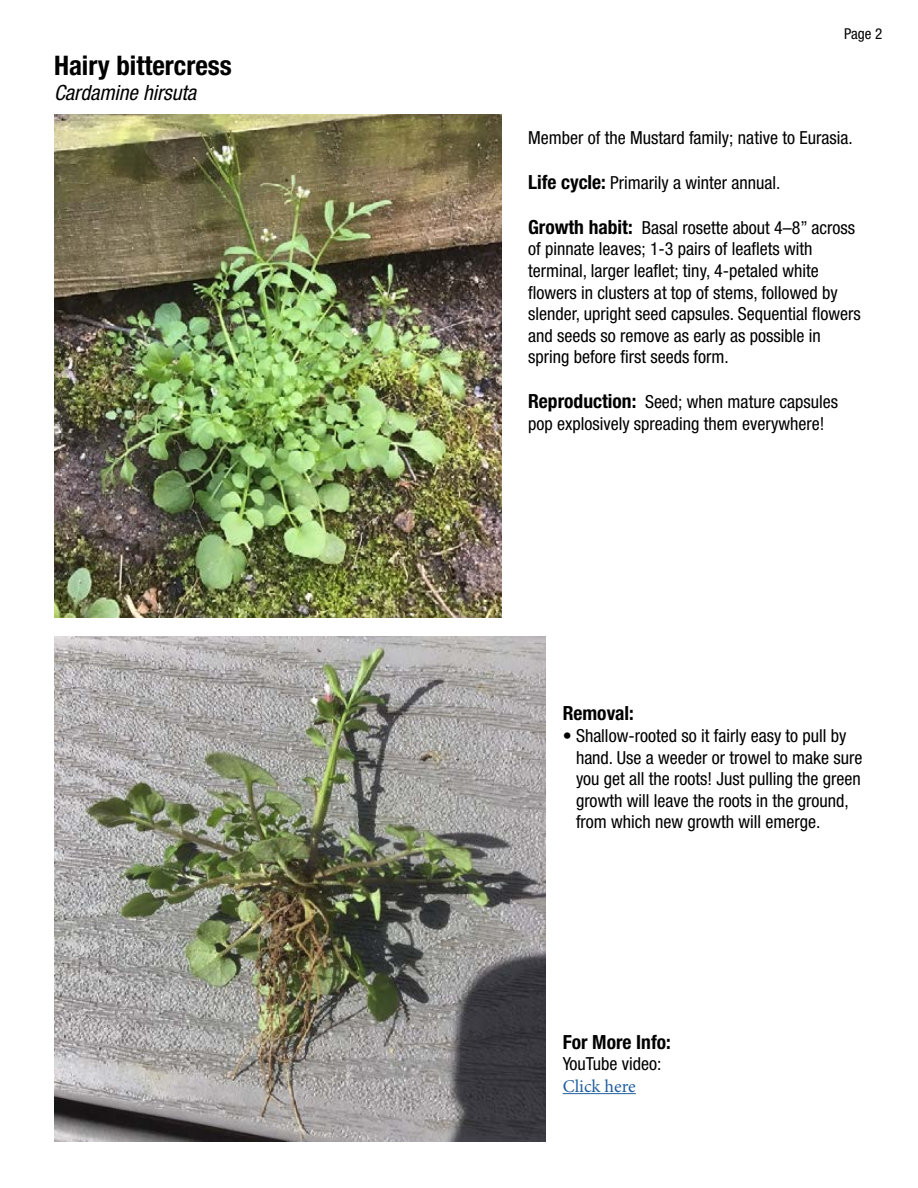
<style>
.page{position:relative;width:918px;height:1188px;background:#fff}
.page>*{position:absolute;margin:0;border:0;box-sizing:border-box;transform-origin:0 0}
.t1{font:700 condensed 27px "Helvetica Neue";color:#000}
.t2{font:italic condensed 21px "Helvetica Neue";color:#000}
.t3{font:700 condensed 19.5px "Helvetica Neue";color:#000}
.t4{font:condensed 18px/21.6px "Helvetica Neue";color:#000}
.t5{font:18px "Minion Pro";color:#215e9e}
.t6{font:condensed 15px "Helvetica Neue";color:#000}
.s1{font-weight:700;font-size:19.5px}
</style>
<div class="page">
<img style="left:54px;top:114px;width:447px;height:504px">
<img style="left:54px;top:636px;width:492px;height:506px">
<hr style="left:563px;top:1093px;width:73px;height:1px;background:#215e9e">
<h1 class="t1" style="left:54px;top:49px;width:179px">Hairy bittercress</h1>
<p class="t2" style="left:54px;top:81px;width:144px">Cardamine hirsuta</p>
<p class="t6" style="left:844px;top:25px;width:40px">Page 2</p>
<p class="t4" style="left:528px;top:127px;width:326px">Member of the Mustard family; native to Eurasia.</p>
<p class="t4" style="left:528px;top:172px;width:254px"><span class="s1">Life cycle:</span> Primarily a winter annual.</p>
<p class="t4" style="left:528px;top:217px;width:334px"><span class="s1">Growth habit:</span> Basal rosette about 4–8” across of pinnate leaves; 1-3 pairs of leaflets with terminal, larger leaflet; tiny, 4-petaled white flowers in clusters at top of stems, followed by slender, upright seed capsules. Sequential flowers and seeds so remove as early as possible in spring before first seeds form.</p>
<p class="t4" style="left:528px;top:391px;width:312px"><span class="s1">Reproduction:</span> Seed; when mature capsules pop explosively spreading them everywhere!</p>
<p class="t3" style="left:563px;top:702px;width:73px">Removal:</p>
<p class="t4" style="left:576px;top:725px;width:288px;text-indent:-13px">• Shallow-rooted so it fairly easy to pull by hand. Use a weeder or trowel to make sure you get all the roots! Just pulling the green growth will leave the roots in the ground, from which new growth will emerge.</p>
<p class="t3" style="left:563px;top:1030px;width:110px">For More Info:</p>
<p class="t4" style="left:563px;top:1053px;width:100px">YouTube video:</p>
<p class="t5" style="left:563px;top:1075px;width:75px">Click here</p>
</div>
